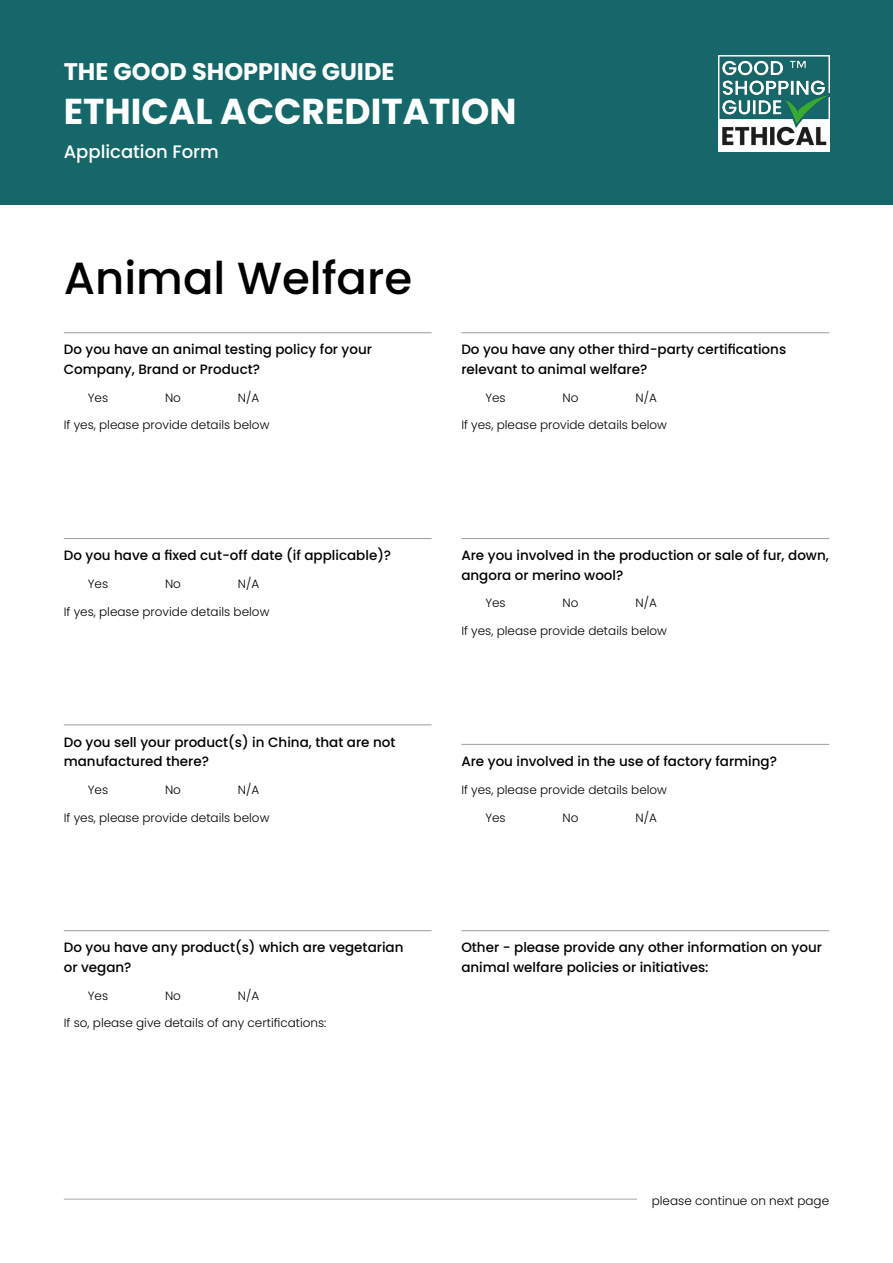
<style>
.page{position:relative;width:893px;height:1263px;background:#fff}
.page>*{position:absolute;margin:0;border:0;box-sizing:border-box;transform-origin:0 0}
.t1{font:500 45px "Poppins";color:#000}
.t2{font:700 36px "Poppins";color:#fff}
.t3{font:700 24px "Poppins";color:#fff}
.t4{font:500 18px "Poppins";color:#fff}
.t5{font:500 13.5px/19.5px "Poppins";color:#000}
.t6{font:300 12px "Poppins";color:#000}
</style>
<div class="page">
<hr style="left:64px;top:332px;width:368px;height:1px;background:#9d9d9c">
<hr style="left:64px;top:538px;width:368px;height:1px;background:#9d9d9c">
<hr style="left:64px;top:724px;width:368px;height:1px;background:#9d9d9c">
<hr style="left:64px;top:930px;width:368px;height:1px;background:#9d9d9c">
<hr style="left:461px;top:332px;width:368px;height:1px;background:#9d9d9c">
<hr style="left:461px;top:538px;width:368px;height:1px;background:#9d9d9c">
<hr style="left:461px;top:744px;width:368px;height:1px;background:#9d9d9c">
<hr style="left:461px;top:930px;width:368px;height:1px;background:#9d9d9c">
<div style="left:0;top:0;width:893px;height:204px;background:#15676a"></div>
<img style="left:718px;top:55px;width:111px;height:96px">
<hr style="left:64px;top:1198px;width:573px;height:2px;background:#c6c6c6">
<h3 class="t3" style="left:64px;top:58px;width:332px">THE GOOD SHOPPING GUIDE</h3>
<h2 class="t2" style="left:64px;top:90px;width:454px">ETHICAL ACCREDITATION</h2>
<h3 class="t4" style="left:64px;top:141px;width:157px">Application Form</h3>
<h1 class="t1" style="left:64px;top:252px;width:350px">Animal Welfare</h1>
<p class="t5" style="left:64px;top:340px;width:310px">Do you have an animal testing policy for your<br>Company, Brand or Product?</p>
<p class="t6" style="left:88px;top:390px;width:22px">Yes</p>
<p class="t6" style="left:165px;top:390px;width:17px">No</p>
<p class="t6" style="left:238px;top:390px;width:23px">N/A</p>
<p class="t6" style="left:64px;top:418px;width:207px">If yes, please provide details below</p>
<p class="t5" style="left:64px;top:546px;width:329px">Do you have a fixed cut-off date (if applicable)?</p>
<p class="t6" style="left:88px;top:577px;width:22px">Yes</p>
<p class="t6" style="left:165px;top:577px;width:17px">No</p>
<p class="t6" style="left:238px;top:577px;width:23px">N/A</p>
<p class="t6" style="left:64px;top:604px;width:207px">If yes, please provide details below</p>
<p class="t5" style="left:64px;top:732px;width:333px">Do you sell your product(s) in China, that are not manufactured there?</p>
<p class="t6" style="left:88px;top:783px;width:22px">Yes</p>
<p class="t6" style="left:165px;top:783px;width:17px">No</p>
<p class="t6" style="left:238px;top:783px;width:23px">N/A</p>
<p class="t6" style="left:64px;top:810px;width:207px">If yes, please provide details below</p>
<p class="t5" style="left:64px;top:938px;width:341px">Do you have any product(s) which are vegetarian or vegan?</p>
<p class="t6" style="left:88px;top:988px;width:22px">Yes</p>
<p class="t6" style="left:165px;top:988px;width:17px">No</p>
<p class="t6" style="left:238px;top:988px;width:23px">N/A</p>
<p class="t6" style="left:64px;top:1016px;width:264px">If so, please give details of any certifications:</p>
<p class="t5" style="left:461px;top:340px;width:326px">Do you have any other third-party certifications relevant to animal welfare?</p>
<p class="t6" style="left:485px;top:390px;width:22px">Yes</p>
<p class="t6" style="left:563px;top:390px;width:17px">No</p>
<p class="t6" style="left:635px;top:390px;width:23px">N/A</p>
<p class="t6" style="left:461px;top:418px;width:207px">If yes, please provide details below</p>
<p class="t5" style="left:461px;top:546px;width:369px">Are you involved in the production or sale of fur, down, angora or merino wool?</p>
<p class="t6" style="left:485px;top:596px;width:22px">Yes</p>
<p class="t6" style="left:563px;top:596px;width:17px">No</p>
<p class="t6" style="left:635px;top:596px;width:23px">N/A</p>
<p class="t6" style="left:461px;top:624px;width:207px">If yes, please provide details below</p>
<p class="t5" style="left:461px;top:752px;width:317px">Are you involved in the use of factory farming?</p>
<p class="t6" style="left:461px;top:783px;width:207px">If yes, please provide details below</p>
<p class="t6" style="left:485px;top:810px;width:22px">Yes</p>
<p class="t6" style="left:563px;top:810px;width:17px">No</p>
<p class="t6" style="left:635px;top:810px;width:23px">N/A</p>
<p class="t5" style="left:461px;top:938px;width:362px">Other - please provide any other information on your animal welfare policies or initiatives:</p>
<p class="t6" style="left:652px;top:1193px;width:179px">please continue on next page</p>
</div>
